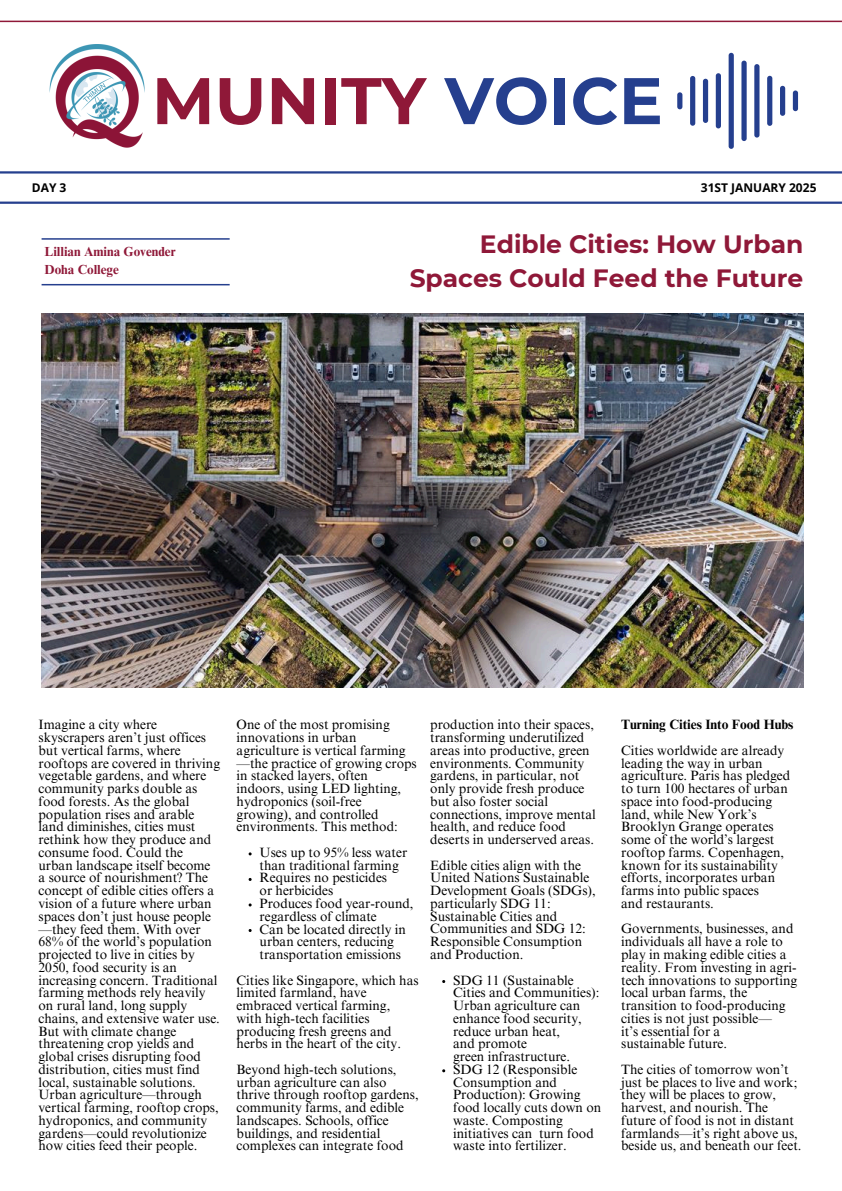
<style>
.page{position:relative;width:842px;height:1191px;background:#fff}
.page>*{position:absolute;margin:0;border:0;box-sizing:border-box;transform-origin:0 0}
.t1{font:700 65.7px "Montserrat";color:#8f1838}
.t2{font:700 25px/34.6px "Montserrat";color:#8f1838;text-align:right}
.t3{font:13.5px/12.8px "Times NRMT Pro";color:#000}
.t4{font:700 13.5px "Times NRMT Pro";color:#000}
.t5{font:700 13.1px/18px "Times NRMT Pro";color:#8f1838}
.t6{font:700 12px "Open Sans";color:#000}
.s1{color:#253f8e}
</style>
<div class="page">
<hr style="left:42px;top:238px;width:188px;height:2px;background:#253f8e">
<hr style="left:42px;top:284px;width:188px;height:1px;background:#253f8e">
<hr style="left:0;top:21px;width:842px;height:1px;background:#8f1838">
<hr style="left:0;top:171px;width:842px;height:2px;background:#253f8e">
<img style="left:49px;top:44px;width:96px;height:104px">
<hr style="left:0;top:201px;width:842px;height:3px;background:#253f8e">
<div style="left:677px;top:92px;width:5px;height:17px;background:#253f8e;border-radius:3px"></div>
<div style="left:690px;top:76px;width:5px;height:50px;background:#253f8e;border-radius:3px"></div>
<div style="left:703px;top:79px;width:5px;height:44px;background:#253f8e;border-radius:3px"></div>
<div style="left:716px;top:73px;width:5px;height:55px;background:#253f8e;border-radius:3px"></div>
<div style="left:729px;top:53px;width:5px;height:96px;background:#253f8e;border-radius:3px"></div>
<div style="left:741px;top:61px;width:6px;height:80px;background:#253f8e;border-radius:3px"></div>
<div style="left:754px;top:64px;width:5px;height:73px;background:#253f8e;border-radius:3px"></div>
<div style="left:767px;top:76px;width:5px;height:50px;background:#253f8e;border-radius:3px"></div>
<div style="left:780px;top:86px;width:5px;height:30px;background:#253f8e;border-radius:3px"></div>
<div style="left:793px;top:90px;width:5px;height:21px;background:#253f8e;border-radius:3px"></div>
<img style="left:42px;top:313px;width:762px;height:374px">
<h4 class="t6" style="left:32px;top:179px;width:36px">DAY 3</h4>
<p class="t1" style="left:152px;top:60px;width:512px">MUNITY <span class="s1">VOICE</span></p>
<h2 class="t6" style="left:701px;top:179px;width:117px">31ST JANUARY 2025</h2>
<p class="t5" style="left:45px;top:244px;width:133px">Lillian Amina Govender<br>Doha College</p>
<h3 class="t2" style="left:410px;top:226px;width:395px">Edible Cities: How Urban<br>Spaces Could Feed the Future</h3>
<p class="t3" style="left:39px;top:720px;width:183px">Imagine a city where skyscrapers aren’t just offices but vertical farms, where rooftops are covered in thriving vegetable gardens, and where community parks double as food forests. As the global population rises and arable land diminishes, cities must rethink how they produce and consume food. Could the urban landscape itself become a source of nourishment? The concept of edible cities offers a vision of a future where urban spaces don’t just house people —they feed them. With over<br>68% of the world’s population projected to live in cities by<br>2050, food security is an increasing concern. Traditional farming methods rely heavily on rural land, long supply chains, and extensive water use.<br>But with climate change threatening crop yields and global crises disrupting food distribution, cities must find local, sustainable solutions.<br>Urban agriculture—through vertical farming, rooftop crops, hydroponics, and community gardens—could revolutionize how cities feed their people.</p>
<h4 class="t3" style="left:237px;top:720px;width:182px">One of the most promising innovations in urban agriculture is vertical farming —the practice of growing crops in stacked layers, often indoors, using LED lighting, hydroponics (soil-free growing), and controlled environments. This method:</h4>
<h4 class="t3" style="left:260px;top:847px;width:149px">Uses up to 95% less water than traditional farming</h4>
<p class="t3" style="left:260px;top:873px;width:129px">Requires no pesticides or herbicides</p>
<p class="t3" style="left:260px;top:898px;width:155px">Produces food year-round, regardless of climate</p>
<h1 class="t3" style="left:260px;top:924px;width:148px">Can be located directly in urban centers, reducing transportation emissions</h1>
<p class="t3" style="left:237px;top:975px;width:183px">Cities like Singapore, which has limited farmland, have embraced vertical farming, with high-tech facilities producing fresh greens and herbs in the heart of the city.</p>
<p class="t3" style="left:237px;top:1064px;width:184px">Beyond high-tech solutions, urban agriculture can also thrive through rooftop gardens, community farms, and edible landscapes. Schools, office buildings, and residential complexes can integrate food</p>
<p class="t3" style="left:430px;top:720px;width:167px">production into their spaces, transforming underutilized areas into productive, green environments. Community gardens, in particular, not only provide fresh produce but also foster social connections, improve mental health, and reduce food deserts in underserved areas.</p>
<p class="t3" style="left:430px;top:860px;width:167px">Edible cities align with the<br>United Nations Sustainable<br>Development Goals (SDGs), particularly SDG 11:<br>Sustainable Cities and<br>Communities and SDG 12:<br>Responsible Consumption and Production.</p>
<p class="t3" style="left:453px;top:975px;width:148px">SDG 11 (Sustainable<br>Cities and Communities):<br>Urban agriculture can enhance food security, reduce urban heat,<br>and promote<br>green infrastructure.</p>
<h4 class="t3" style="left:453px;top:1064px;width:150px">SDG 12 (Responsible<br>Consumption and<br>Production): Growing food locally cuts down on waste. Composting initiatives can turn food waste into fertilizer.</h4>
<p class="t4" style="left:621px;top:719px;width:174px">Turning Cities Into Food Hubs</p>
<p class="t3" style="left:621px;top:745px;width:171px">Cities worldwide are already leading the way in urban agriculture. Paris has pledged to turn 100 hectares of urban space into food-producing land, while New York’s<br>Brooklyn Grange operates some of the world’s largest rooftop farms. Copenhagen, known for its sustainability efforts, incorporates urban farms into public spaces<br>and restaurants.</p>
<p class="t3" style="left:621px;top:924px;width:178px">Governments, businesses, and individuals all have a role to play in making edible cities a reality. From investing in agri&shy;tech innovations to supporting local urban farms, the transition to food-producing cities is not just possible—<br>it’s essential for a<br>sustainable future.</p>
<p class="t3" style="left:621px;top:1064px;width:182px">The cities of tomorrow won’t just be places to live and work; they will be places to grow, harvest, and nourish. The future of food is not in distant farmlands—it’s right above us, beside us, and beneath our feet.</p>
</div>
